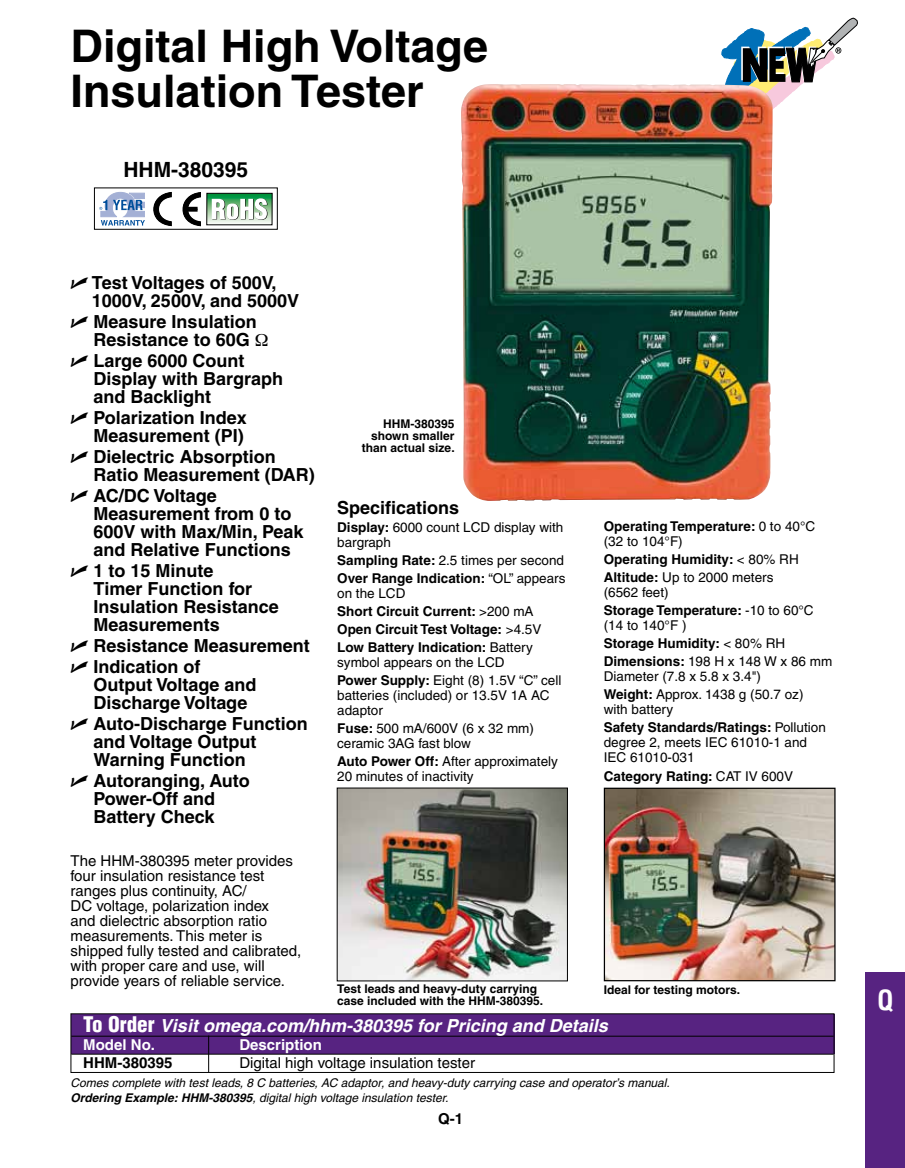
<style>
.page{position:relative;width:905px;height:1168px;background:#fff}
.page>*{position:absolute;margin:0;border:0;box-sizing:border-box;transform-origin:0 0}
.t1{font:700 45px/45px "Helvetica";color:#000}
.t2{font:700 condensed 27px "Helvetica";color:#fff}
.t3{font:700 21px "Helvetica";color:#000}
.t4{font:700 18px/18px "Helvetica";color:#000}
.t5{font:italic 700 18px "Helvetica";color:#fff}
.t6{font:15px/15px "Helvetica";color:#000}
.t7{font:700 15px "Helvetica";color:#fff}
.t8{font:700 15px "Helvetica";color:#000}
.t9{font:13.5px/15px "Helvetica";color:#000}
.t10{font:700 13.5px/18px "Helvetica";color:#000}
.t11{font:italic 12px/15px "Helvetica";color:#000}
.t12{font:700 12px/12px "Helvetica";color:#000;text-align:right}
.s1{font-family:"Universal Newswith Comm Pi";font-weight:400}
.s2{font-weight:700}
.s3{font-weight:400}
.s4{font-weight:900;font-style:normal;font-stretch:condensed;font-size:21px}
</style>
<div class="page">
<div style="left:865px;top:972px;width:39px;height:196px;background:#572381"></div>
<svg style="left:721px;top:17px;width:137px;height:100px"></svg>
<div style="left:94px;top:187px;width:184px;height:43px;border:1px solid #000"></div>
<svg style="left:153px;top:192px;width:48px;height:34px"></svg>
<div style="left:184px;top:207px;width:13px;height:5px;background:#000"></div>
<svg style="left:99px;top:192px;width:46px;height:34px"></svg>
<svg style="left:208px;top:195px;width:62px;height:28px"></svg>
<div style="left:206px;top:193px;width:66px;height:32px;border:1px solid #000"></div>
<svg style="left:212px;top:198px;width:56px;height:22px"></svg>
<div style="left:71px;top:1014px;width:763px;height:40px;background:#572381"></div>
<hr style="left:71px;top:1036px;width:762px;height:1px;background:#000">
<hr style="left:71px;top:1054px;width:762px;height:1px;background:#000">
<div style="left:71px;top:1013px;width:763px;height:60px;border:1px solid #000"></div>
<hr style="left:208px;top:1035px;width:1px;height:37px;background:#000">
<img style="left:461px;top:84px;width:311px;height:417px">
<img style="left:339px;top:789px;width:227px;height:190px">
<div style="left:337px;top:787px;width:231px;height:194px;border:1px solid #000"></div>
<img style="left:605px;top:789px;width:228px;height:190px">
<div style="left:603px;top:787px;width:232px;height:194px;border:1px solid #000"></div>
<h1 class="t1" style="left:71px;top:23px;width:419px">Digital High Voltage<br>Insulation Tester</h1>
<p class="t3" style="left:123px;top:156px;width:126px">HHM-380395</p>
<p class="t4" style="left:92px;top:273px;width:209px;text-indent:-21px"><span class="s1">U</span> Test Voltages of 500V,<br>1000V, 2500V, and 5000V</p>
<p class="t4" style="left:94px;top:312px;width:165px;text-indent:-23px"><span class="s1">U</span> Measure Insulation<br>Resistance to 60G</p>
<p class="t4" style="left:94px;top:351px;width:191px;text-indent:-23px"><span class="s1">U</span> Large 6000 Count<br>Display with Bargraph and Backlight</p>
<p class="t4" style="left:71px;top:408px;width:178px;text-align:right"><span class="s1">U</span> Polarization Index<br>Measurement (PI)</p>
<p class="t4" style="left:94px;top:447px;width:223px;text-indent:-23px"><span class="s1">U</span> Dielectric Absorption<br>Ratio Measurement (DAR)</p>
<p class="t4" style="left:94px;top:486px;width:211px;text-indent:-23px"><span class="s1">U</span> AC/DC Voltage<br>Measurement from 0 to<br>600V with Max/Min, Peak and Relative Functions</p>
<p class="t4" style="left:94px;top:561px;width:187px;text-indent:-23px"><span class="s1">U</span> 1 to 15 Minute<br>Timer Function for<br>Insulation Resistance<br>Measurements</p>
<p class="t4" style="left:71px;top:635px;width:241px;line-height:21px"><span class="s1">U</span> Resistance Measurement<br><span class="s1">U</span> Indication of</p>
<p class="t4" style="left:94px;top:675px;width:164px">Output Voltage and<br>Discharge Voltage</p>
<p class="t4" style="left:94px;top:714px;width:216px;text-indent:-23px"><span class="s1">U</span> Auto-Discharge Function and Voltage Output<br>Warning Function</p>
<p class="t4" style="left:94px;top:771px;width:158px;text-indent:-23px"><span class="s1">U</span> Autoranging, Auto<br>Power-Off and<br>Battery Check</p>
<p class="t6" style="left:71px;top:853px;width:232px">The HHM-380395 meter provides four insulation resistance test ranges plus continuity, AC/<br>DC voltage, polarization index<br>and dielectric absorption ratio measurements. This meter is shipped fully tested and calibrated, with proper care and use, will provide years of reliable service.</p>
<p class="t12" style="left:362px;top:417px;width:95px">HHM-380395 shown smaller than actual size.</p>
<p class="t4" style="left:337px;top:498px;width:124px">Specifications</p>
<p class="t9" style="left:337px;top:519px;width:228px"><span class="s2">Display:</span> 6000 count LCD display with bargraph</p>
<p class="t10" style="left:337px;top:551px;width:230px">Sampling Rate: <span class="s3">2.5 times per second<br></span>Over Range Indication: <span class="s3">“OL” appears</span></p>
<p class="t10" style="left:337px;top:584px;width:206px"><span class="s3">on the LCD<br></span>Short Circuit Current: <span class="s3">&gt;200 mA<br></span>Open Circuit Test Voltage: <span class="s3">&gt;4.5V<br></span>Low Battery Indication: <span class="s3">Battery</span></p>
<p class="t9" style="left:337px;top:653px;width:226px;line-height:18px">symbol appears on the LCD<br><span class="s2">Power Supply:</span> Eight (8) 1.5V “C” cell</p>
<p class="t9" style="left:337px;top:687px;width:214px">batteries (included) or 13.5V 1A AC adaptor</p>
<p class="t9" style="left:337px;top:720px;width:198px"><span class="s2">Fuse:</span> 500 mA/600V (6 x 32 mm) ceramic 3AG fast blow</p>
<p class="t9" style="left:337px;top:753px;width:222px"><span class="s2">Auto Power Off:</span> After approximately<br>20 minutes of inactivity</p>
<p class="t10" style="left:603px;top:519px;width:213px;line-height:15px">Operating Temperature: <span class="s3">0 to 40°C (32 to 104°F)</span></p>
<p class="t10" style="left:603px;top:550px;width:196px">Operating Humidity: <span class="s3">&lt; 80% RH<br></span>Altitude: <span class="s3">Up to 2000 meters</span></p>
<p class="t9" style="left:603px;top:583px;width:211px;line-height:18px">(6562 feet)<br><span class="s2">Storage Temperature:</span> -10 to 60°C</p>
<p class="t9" style="left:603px;top:616px;width:230px;line-height:18px">(14 to 140°F )<br><span class="s2">Storage Humidity:</span> &lt; 80% RH<br><span class="s2">Dimensions:</span> 198 H x 148 W x 86 mm</p>
<p class="t9" style="left:603px;top:667px;width:201px;line-height:18px">Diameter (7.8 x 5.8 x 3.4")<br><span class="s2">Weight:</span> Approx. 1438 g (50.7 oz)</p>
<p class="t10" style="left:603px;top:700px;width:223px"><span class="s3">with battery<br></span>Safety Standards/Ratings: <span class="s3">Pollution</span></p>
<p class="t9" style="left:603px;top:735px;width:205px">degree 2, meets IEC 61010-1 and<br>IEC 61010-031</p>
<p class="t10" style="left:603px;top:766px;width:191px">Category Rating: <span class="s3">CAT IV 600V</span></p>
<p class="t12" style="left:337px;top:982px;width:207px;text-align:left">Test leads and heavy-duty carrying case included with the HHM-380395.</p>
<p class="t12" style="left:603px;top:983px;width:138px">Ideal for testing motors.</p>
<p class="t5" style="left:83px;top:1014px;width:526px"><span class="s4">To Order</span> Visit omega.com/hhm-380395 for Pricing and Details</p>
<p class="t7" style="left:83px;top:1035px;width:73px">Model No.</p>
<p class="t7" style="left:239px;top:1035px;width:84px">Description</p>
<p class="t8" style="left:83px;top:1053px;width:91px">HHM-380395</p>
<p class="t6" style="left:239px;top:1055px;width:237px">Digital high voltage insulation tester</p>
<p class="t11" style="left:71px;top:1075px;width:601px">Comes complete with test leads, 8 C batteries, AC adaptor, and heavy-duty carrying case and operator’s manual.<br><span class="s2">Ordering Example: HHM-380395</span>, digital high voltage insulation tester.</p>
<p class="t8" style="left:438px;top:1110px;width:27px">Q-1</p>
<h2 class="t2" style="left:877px;top:983px;width:18px">Q</h2>
</div>
